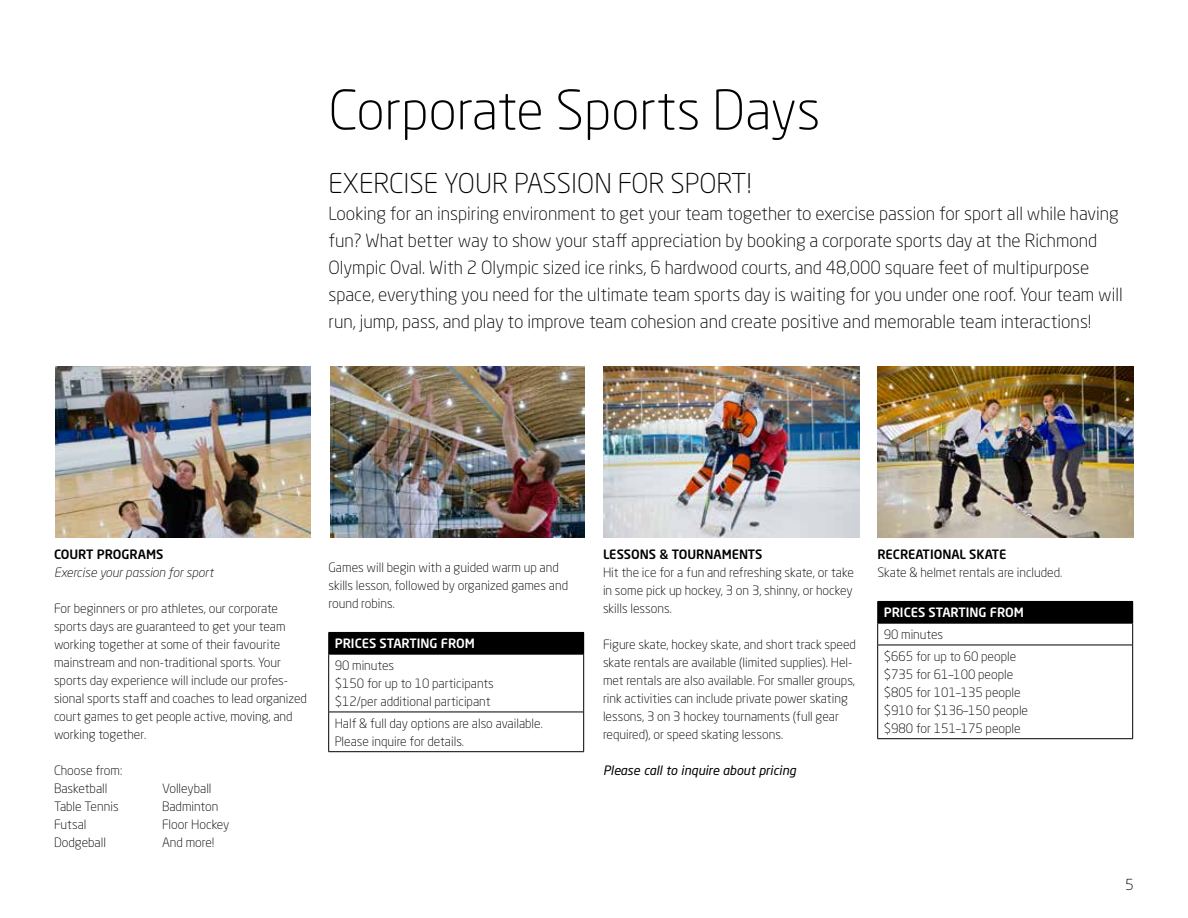
<style>
.page{position:relative;width:1188px;height:918px;background:#fff}
.page>*{position:absolute;margin:0;border:0;box-sizing:border-box;transform-origin:0 0}
.t1{font:300 54px "Neo Sans Std";color:#000}
.t2{font:300 27px "Neo Sans Std";color:#000}
.t3{font:300 18px/27px "Neo Sans Std";color:#000}
.t4{font:300 15px "Neo Sans Std";color:#000}
.t5{font:300 12.75px/18px "Neo Sans Std";color:#000}
.t6{font:500 12.75px "Neo Sans Std";color:#000}
.t7{font:500 12.75px "Neo Sans Std";color:#fff}
.t8{font:italic 12.75px "Neo Sans Std";color:#000}
.t9{font:italic 300 12.75px "Neo Sans Std";color:#000}
</style>
<div class="page">
<div style="left:878px;top:601px;width:255px;height:22px;background:#000"></div>
<hr style="left:878px;top:623px;width:255px;height:1px;background:#000">
<svg style="left:877px;top:602px;width:1px;height:43px"></svg>
<svg style="left:1132px;top:623px;width:1px;height:22px"></svg>
<hr style="left:878px;top:645px;width:255px;height:1px;background:#000">
<hr style="left:877px;top:645px;width:1px;height:94px;background:#000">
<hr style="left:1132px;top:645px;width:1px;height:94px;background:#000">
<hr style="left:878px;top:738px;width:255px;height:1px;background:#000">
<img style="left:56px;top:367px;width:254px;height:171px">
<img style="left:330px;top:367px;width:255px;height:171px">
<img style="left:603px;top:367px;width:257px;height:171px">
<img style="left:878px;top:367px;width:256px;height:171px">
<div style="left:329px;top:632px;width:255px;height:22px;background:#000"></div>
<hr style="left:328px;top:632px;width:256px;height:1px;background:#000">
<svg style="left:328px;top:633px;width:1px;height:21px"></svg>
<hr style="left:328px;top:654px;width:256px;height:1px;background:#000">
<hr style="left:328px;top:654px;width:1px;height:58px;background:#000">
<hr style="left:583px;top:654px;width:1px;height:58px;background:#000">
<hr style="left:328px;top:712px;width:256px;height:1px;background:#000">
<hr style="left:328px;top:712px;width:1px;height:40px;background:#000">
<hr style="left:583px;top:712px;width:1px;height:40px;background:#000">
<hr style="left:328px;top:751px;width:256px;height:1px;background:#000">
<h1 class="t1" style="left:328px;top:78px;width:493px">Corporate Sports Days</h1>
<h2 class="t2" style="left:328px;top:167px;width:425px">EXERCISE YOUR PASSION FOR SPORT!</h2>
<p class="t3" style="left:328px;top:199px;width:796px">Looking for an inspiring environment to get your team together to exercise passion for sport all while having fun? What better way to show your staff appreciation by booking a corporate sports day at the Richmond Olympic Oval. With 2 Olympic sized ice rinks, 6 hardwood courts, and 48,000 square feet of multipurpose space, everything you need for the ultimate team sports day is waiting for you under one roof. Your team will run, jump, pass, and play to improve team cohesion and create positive and memorable team interactions!</p>
<p class="t6" style="left:54px;top:547px;width:111px">COURT PROGRAMS</p>
<p class="t9" style="left:54px;top:565px;width:161px">Exercise your passion for sport</p>
<p class="t5" style="left:54px;top:600px;width:254px">For beginners or pro athletes, our corporate sports days are guaranteed to get your team working together at some of their favourite mainstream and non-traditional sports. Your sports day experience will include our profes&shy;sional sports staff and coaches to lead organized court games to get people active, moving, and working together.</p>
<p class="t5" style="left:54px;top:762px;width:70px">Choose from:<br>Basketball</p>
<p class="t5" style="left:162px;top:780px;width:51px">Volleyball</p>
<p class="t5" style="left:54px;top:798px;width:66px">Table Tennis</p>
<p class="t5" style="left:162px;top:798px;width:58px">Badminton</p>
<p class="t5" style="left:54px;top:816px;width:34px">Futsal</p>
<p class="t5" style="left:162px;top:816px;width:69px">Floor Hockey</p>
<p class="t5" style="left:54px;top:834px;width:54px">Dodgeball</p>
<p class="t5" style="left:162px;top:834px;width:54px">And more!</p>
<p class="t5" style="left:328px;top:559px;width:241px">Games will begin with a guided warm up and skills lesson, followed by organized games and round robins.</p>
<p class="t7" style="left:335px;top:635px;width:142px">PRICES STARTING FROM</p>
<p class="t5" style="left:335px;top:656px;width:161px">90 minutes<br>$150 for up to 10 participants $12/per additional participant</p>
<p class="t5" style="left:335px;top:714px;width:210px">Half &amp; full day options are also available.<br>Please inquire for details.</p>
<p class="t6" style="left:603px;top:547px;width:161px">LESSONS &amp; TOURNAMENTS</p>
<p class="t5" style="left:603px;top:564px;width:252px;text-align:justify">Hit the ice for a fun and refreshing skate, or take in some pick up hockey, 3 on 3, shinny, or hockey skills lessons.</p>
<p class="t5" style="left:603px;top:636px;width:255px">Figure skate, hockey skate, and short track speed skate rentals are available (limited supplies). Hel&shy;met rentals are also available. For smaller groups, rink activities can include private power skating lessons, 3 on 3 hockey tournaments (full gear required), or speed skating lessons.</p>
<p class="t8" style="left:603px;top:763px;width:195px">Please call to inquire about pricing</p>
<p class="t6" style="left:877px;top:547px;width:130px">RECREATIONAL SKATE</p>
<p class="t5" style="left:877px;top:564px;width:186px">Skate &amp; helmet rentals are included.</p>
<p class="t7" style="left:884px;top:604px;width:142px">PRICES STARTING FROM</p>
<p class="t5" style="left:884px;top:623px;width:134px;line-height:21.8px">90 minutes<br>$665 for up to 60 people</p>
<p class="t5" style="left:884px;top:665px;width:146px">$735 for 61–100 people $805 for 101–135 people $910 for $136–150 people $980 for 151–175 people</p>
<p class="t4" style="left:1125px;top:876px;width:10px">5</p>
</div>
